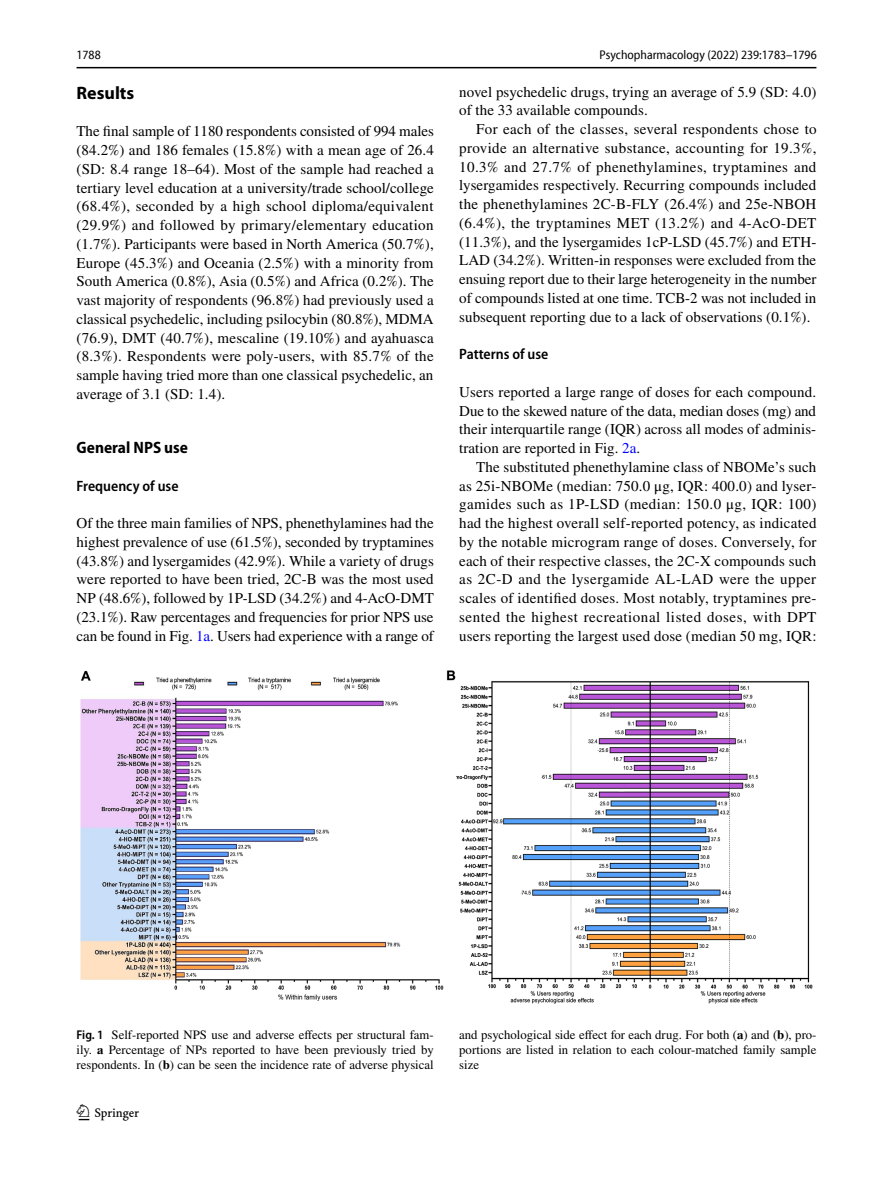
<style>
.page{position:relative;width:893px;height:1187px;background:#fff}
.page>*{position:absolute;margin:0;border:0;box-sizing:border-box;transform-origin:0 0}
.t1{font:22.5px "Springnew Regular 2";color:#000}
.t2{font:700 18px "Myriad Pro";color:#000}
.t3{font:700 semi-condensed 16.5px "Myriad Pro";color:#000}
.t4{font:15px/18.8px "STIX";letter-spacing:.005em;color:#000;text-align:justify}
.t5{font:600 semi-condensed 15px "Myriad Pro";color:#000}
.t6{font:12.75px/15px "STIX";color:#000;text-align:justify}
.t7{font:semi-condensed 12.75px "Myriad Pro Unic";color:#000}
.s1{color:#00f}
.s2{font-family:"Myriad Pro";font-weight:600;font-stretch:semi-condensed}
.s3{font-weight:700}
</style>
<div class="page">
<hr style="left:77px;top:67px;width:739px;height:1px;background:#000">
<img style="left:81px;top:670px;width:731px;height:333px">
<p class="t7" style="left:76px;top:50px;width:26px">1788</p>
<p class="t7" style="left:599px;top:50px;width:219px">Psychopharmacology (2022) 239:1783–1796</p>
<p class="t2" style="left:77px;top:81px;width:59px">Results</p>
<p class="t4" style="left:77px;top:123px;width:359px">The final sample of 1180 respondents consisted of 994 males (84.2%) and 186 females (15.8%) with a mean age of 26.4 (SD: 8.4 range 18–64). Most of the sample had reached a tertiary level education at a university/trade school/college (68.4%), seconded by a high school diploma/equivalent (29.9%) and followed by primary/elementary education (1.7%). Participants were based in North America (50.7%), Europe (45.3%) and Oceania (2.5%) with a minority from South America (0.8%), Asia (0.5%) and Africa (0.2%). The vast majority of respondents (96.8%) had previously used a classical psychedelic, including psilocybin (80.8%), MDMA (76.9), DMT (40.7%), mescaline (19.10%) and ayahuasca (8.3%). Respondents were poly-users, with 85.7% of the sample having tried more than one classical psychedelic, an average of 3.1 (SD: 1.4).</p>
<p class="t3" style="left:77px;top:438px;width:113px">General NPS use</p>
<p class="t5" style="left:77px;top:477px;width:104px">Frequency of use</p>
<p class="t4" style="left:77px;top:514px;width:359px">Of the three main families of NPS, phenethylamines had the highest prevalence of use (61.5%), seconded by tryptamines (43.8%) and lysergamides (42.9%). While a variety of drugs were reported to have been tried, 2C-B was the most used NP (48.6%), followed by 1P-LSD (34.2%) and 4-AcO-DMT (23.1%). Raw percentages and frequencies for prior NPS use can be found in Fig. <span class="s1">1a</span>. Users had experience with a range of</p>
<p class="t4" style="left:459px;top:83px;width:359px">novel psychedelic drugs, trying an average of 5.9 (SD: 4.0) of the 33 available compounds.</p>
<p class="t4" style="left:459px;top:121px;width:359px;text-indent:17px">For each of the classes, several respondents chose to provide an alternative substance, accounting for 19.3%, 10.3% and 27.7% of phenethylamines, tryptamines and lysergamides respectively. Recurring compounds included the phenethylamines 2C-B-FLY (26.4%) and 25e-NBOH (6.4%), the tryptamines MET (13.2%) and 4-AcO-DET (11.3%), and the lysergamides 1cP-LSD (45.7%) and ETH-LAD (34.2%). Written-in responses were excluded from the ensuing report due to their large heterogeneity in the number of compounds listed at one time. TCB-2 was not included in subsequent reporting due to a lack of observations (0.1%).</p>
<p class="t5" style="left:459px;top:346px;width:91px">Patterns of use</p>
<p class="t4" style="left:459px;top:383px;width:359px">Users reported a large range of doses for each compound.<br>Due to the skewed nature of the data, median doses (mg) and their interquartile range (IQR) across all modes of adminis&shy;tration are reported in Fig. <span class="s1">2a</span>.</p>
<p class="t4" style="left:459px;top:458px;width:359px;text-indent:17px">The substituted phenethylamine class of NBOMe’s such as 25i-NBOMe (median: 750.0 μg, IQR: 400.0) and lyser&shy;gamides such as 1P-LSD (median: 150.0 μg, IQR: 100) had the highest overall self-reported potency, as indicated by the notable microgram range of doses. Conversely, for each of their respective classes, the 2C-X compounds such as 2C-D and the lysergamide AL-LAD were the upper scales of identified doses. Most notably, tryptamines pre&shy;sented the highest recreational listed doses, with DPT users reporting the largest used dose (median 50 mg, IQR:</p>
<p class="t6" style="left:77px;top:1027px;width:359px"><span class="s2">Fig. 1</span> Self-reported NPS use and adverse effects per structural fam&shy;ily. <span class="s3">a</span> Percentage of NPs reported to have been previously tried by respondents. In (<span class="s3">b</span>) can be seen the incidence rate of adverse physical</p>
<p class="t6" style="left:459px;top:1027px;width:359px">and psychological side effect for each drug. For both (<span class="s3">a</span>) and (<span class="s3">b</span>), pro&shy;portions are listed in relation to each colour-matched family sample size</p>
<h1 class="t1" style="left:79px;top:1104px;width:62px">1 3</h1>
</div>
